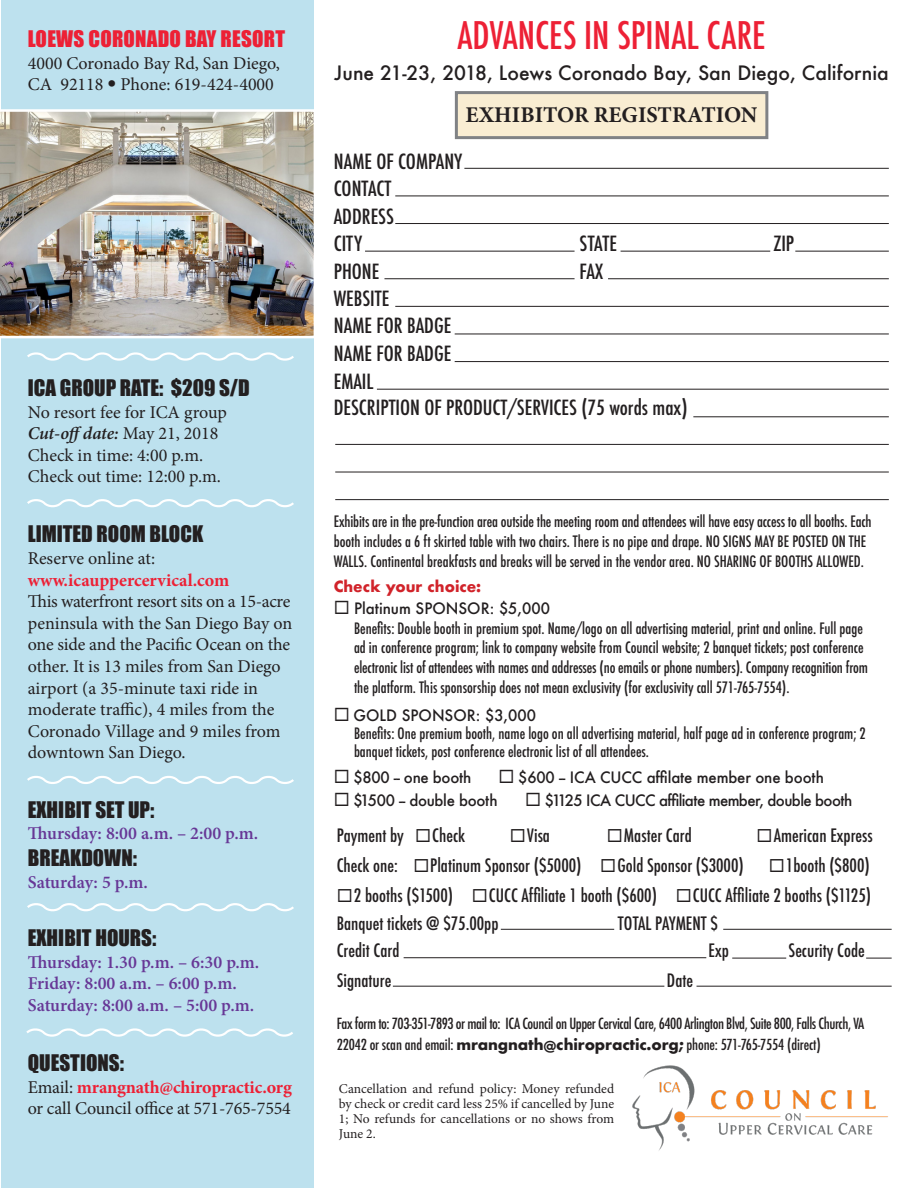
<style>
.page{position:relative;width:918px;height:1188px;background:#fff}
.page>*{position:absolute;margin:0;border:0;box-sizing:border-box;transform-origin:0 0}
.t1{font:500 condensed 37.05px "Futura";color:#ed2035}
.t2{font:700 22.5px "Minion Pro";color:#231f20}
.t3{font:21px "Impact";color:#231f20}
.t4{font:21px "Impact";letter-spacing:.01em;color:#ed2035}
.t5{font:500 condensed 20.4px "Futura";color:#231f20}
.t6{font:500 19.35px "Futura";color:#231f20}
.t7{font:18px "Minion Pro";letter-spacing:-.005em;color:#231f20}
.t8{font:500 condensed 18px "Futura";color:#231f20}
.t9{font:600 18px "Minion Pro";color:#673796}
.t10{font:700 18px "Minion Pro";letter-spacing:-.005em;color:#ed2035}
.t11{font:italic 600 18px "Minion Pro";letter-spacing:-.01em;color:#231f20}
.t12{font:500 condensed 15.3px/20px "Futura";color:#231f20}
.t13{font:500 15.3px "Futura";letter-spacing:-.01em;color:#231f20}
.t14{font:500 15.3px "Futura";letter-spacing:-.04em;color:#231f20}
.t15{font:500 condensed 15px "Futura";letter-spacing:-.03em;color:#231f20}
.t16{font:700 15px "Futura";color:#d1232a}
.t17{font:500 condensed 14.85px "Futura";letter-spacing:-.01em;color:#231f20}
.t18{font:13.5px/15px "Minion Pro";letter-spacing:-.005em;color:#231f20;text-align:justify}
.s1{font-family:"Interstate";font-weight:700}
.s2{font-weight:400;font-style:normal}
.s3{font-weight:400;color:#231f20}
.s4{font-weight:700;font-stretch:normal}
</style>
<div class="page">
<div style="left:455px;top:91px;width:313px;height:48px;background:#f9edd2;border:3px solid #808285"></div>
<hr style="left:464px;top:168px;width:425px;height:1px;background:#231f20">
<hr style="left:395px;top:196px;width:494px;height:1px;background:#231f20">
<hr style="left:395px;top:223px;width:494px;height:1px;background:#231f20">
<hr style="left:365px;top:251px;width:210px;height:1px;background:#231f20">
<hr style="left:621px;top:251px;width:149px;height:1px;background:#231f20">
<hr style="left:795px;top:251px;width:94px;height:1px;background:#231f20">
<hr style="left:384px;top:278px;width:191px;height:1px;background:#231f20">
<hr style="left:608px;top:278px;width:281px;height:1px;background:#231f20">
<hr style="left:395px;top:306px;width:494px;height:1px;background:#231f20">
<hr style="left:455px;top:334px;width:434px;height:1px;background:#231f20">
<hr style="left:455px;top:361px;width:434px;height:1px;background:#231f20">
<hr style="left:377px;top:389px;width:512px;height:1px;background:#231f20">
<hr style="left:693px;top:416px;width:196px;height:1px;background:#231f20">
<hr style="left:335px;top:444px;width:554px;height:1px;background:#231f20">
<hr style="left:335px;top:472px;width:554px;height:1px;background:#231f20">
<hr style="left:335px;top:499px;width:554px;height:1px;background:#231f20">
<hr style="left:501px;top:929px;width:113px;height:1px;background:#231f20">
<hr style="left:393px;top:986px;width:271px;height:1px;background:#231f20">
<hr style="left:697px;top:986px;width:195px;height:1px;background:#231f20">
<hr style="left:723px;top:929px;width:169px;height:1px;background:#231f20">
<svg style="left:866px;top:958px;width:26px;height:1px"></svg>
<hr style="left:732px;top:958px;width:54px;height:1px;background:#231f20">
<hr style="left:404px;top:957px;width:302px;height:1px;background:#231f20">
<img style="left:632px;top:1065px;width:256px;height:85px">
<div style="left:1px;top:0;width:313px;height:1188px;background:#bde1ee"></div>
<img style="left:0;top:109px;width:314px;height:229px">
<svg style="left:27px;top:352px;width:267px;height:9px"></svg>
<svg style="left:27px;top:903px;width:267px;height:9px"></svg>
<svg style="left:26px;top:1028px;width:267px;height:9px"></svg>
<svg style="left:27px;top:499px;width:267px;height:9px"></svg>
<svg style="left:27px;top:776px;width:267px;height:8px"></svg>
<p class="t4" style="left:28px;top:23px;width:259px">LOEWS CORONADO BAY RESORT</p>
<p class="t7" style="left:28px;top:51px;width:254px">4000 Coronado Bay Rd, San Diego,</p>
<p class="t7" style="left:28px;top:73px;width:248px">CA 92118 <span class="s1">•</span> Phone: 619-424-4000</p>
<p class="t3" style="left:28px;top:372px;width:224px">ICA GROUP RATE: $209 S/D</p>
<p class="t7" style="left:28px;top:400px;width:201px">No resort fee for ICA group</p>
<p class="t11" style="left:28px;top:421px;width:192px">Cut-off date: <span class="s2">May 21, 2018</span></p>
<p class="t7" style="left:28px;top:443px;width:177px">Check in time: 4:00 p.m.</p>
<p class="t7" style="left:28px;top:465px;width:195px">Check out time: 12:00 p.m.</p>
<p class="t3" style="left:28px;top:518px;width:177px">LIMITED ROOM BLOCK</p>
<p class="t7" style="left:28px;top:546px;width:129px">Reserve online at:</p>
<p class="t10" style="left:28px;top:567px;width:203px">www.icauppercervical.com</p>
<p class="t7" style="left:28px;top:589px;width:264px">This waterfront resort sits on a 15-acre</p>
<p class="t7" style="left:28px;top:611px;width:266px">peninsula with the San Diego Bay on</p>
<p class="t7" style="left:28px;top:633px;width:264px">one side and the Pacific Ocean on the</p>
<p class="t7" style="left:28px;top:654px;width:255px">other. It is 13 miles from San Diego</p>
<p class="t7" style="left:28px;top:676px;width:232px">airport (a 35-minute taxi ride in</p>
<p class="t7" style="left:28px;top:697px;width:248px">moderate traffic), 4 miles from the</p>
<p class="t7" style="left:28px;top:719px;width:254px">Coronado Village and 9 miles from</p>
<p class="t7" style="left:28px;top:741px;width:159px">downtown San Diego.</p>
<p class="t3" style="left:28px;top:793px;width:128px">EXHIBIT SET UP:</p>
<p class="t9" style="left:28px;top:821px;width:232px">Thursday: 8:00 a.m. – 2:00 p.m.</p>
<p class="t3" style="left:28px;top:842px;width:111px">BREAKD0WN:</p>
<p class="t9" style="left:28px;top:870px;width:122px">Saturday: 5 p.m.</p>
<p class="t3" style="left:28px;top:922px;width:130px">EXHIBIT HOURS:</p>
<p class="t9" style="left:28px;top:950px;width:233px">Thursday: 1.30 p.m. – 6:30 p.m.</p>
<p class="t9" style="left:28px;top:971px;width:211px">Friday: 8:00 a.m. – 6:00 p.m.</p>
<p class="t9" style="left:28px;top:993px;width:228px">Saturday: 8:00 a.m. – 5:00 p.m.</p>
<p class="t3" style="left:28px;top:1047px;width:98px">QUESTIONS:</p>
<p class="t10" style="left:28px;top:1074px;width:266px"><span class="s3">Email:</span> mrangnath@chiropractic.org</p>
<p class="t7" style="left:28px;top:1096px;width:265px">or call Council office at 571-765-7554</p>
<p class="t1" style="left:458px;top:12px;width:310px">ADVANCES IN SPINAL CARE</p>
<p class="t6" style="left:335px;top:59px;width:556px">June 21-23, 2018, Loews Coronado Bay, San Diego, California</p>
<p class="t2" style="left:466px;top:99px;width:294px">EXHIBITOR REGISTRATION</p>
<p class="t5" style="left:334px;top:148px;width:130px">NAME OF COMPANY</p>
<p class="t5" style="left:334px;top:176px;width:59px">CONTACT</p>
<p class="t5" style="left:334px;top:203px;width:62px">ADDRESS</p>
<p class="t5" style="left:334px;top:231px;width:30px">CITY</p>
<p class="t5" style="left:580px;top:231px;width:39px">STATE</p>
<p class="t5" style="left:773px;top:231px;width:22px">ZIP</p>
<p class="t5" style="left:334px;top:258px;width:47px">PHONE</p>
<p class="t5" style="left:579px;top:258px;width:25px">FAX</p>
<p class="t5" style="left:334px;top:285px;width:57px">WEBSITE</p>
<p class="t5" style="left:334px;top:313px;width:119px">NAME FOR BADGE</p>
<p class="t5" style="left:334px;top:340px;width:119px">NAME FOR BADGE</p>
<p class="t5" style="left:334px;top:369px;width:41px">EMAIL</p>
<p class="t5" style="left:334px;top:395px;width:355px">DESCRIPTION OF PRODUCT/SERVICES (75 words max)</p>
<p class="t12" style="left:334px;top:512px;width:539px">Exhibits are in the pre-function area outside the meeting room and attendees will have easy access to all booths. Each booth includes a 6 ft skirted table with two chairs. There is no pipe and drape. NO SIGNS MAY BE POSTED ON THE<br>WALLS. Continental breakfasts and breaks will be served in the vendor area. NO SHARING OF BOOTHS ALLOWED.</p>
<p class="t16" style="left:334px;top:575px;width:149px">Check your choice:</p>
<p class="t13" style="left:334px;top:598px;width:218px">◻ Platinum SPONSOR: $5,000</p>
<p class="t12" style="left:354px;top:618px;width:516px">Benefits: Double booth in premium spot. Name/logo on all advertising material, print and online. Full page ad in conference program; link to company website from Council website; 2 banquet tickets; post conference electronic list of attendees with names and addresses (no emails or phone numbers). Company recognition from</p>
<p class="t12" style="left:354px;top:678px;width:437px">the platform. This sponsorship does not mean exclusivity (for exclusivity call 571-765-7554).</p>
<p class="t13" style="left:334px;top:705px;width:204px">◻ GOLD SPONSOR: $3,000</p>
<p class="t12" style="left:354px;top:724px;width:513px;line-height:18.3px">Benefits: One premium booth, name logo on all advertising material, half page ad in conference program; 2 banquet tickets, post conference electronic list of all attendees.</p>
<p class="t13" style="left:334px;top:767px;width:139px">◻ $800 -- one booth</p>
<p class="t13" style="left:498px;top:767px;width:327px">◻ $600 -- ICA CUCC affilate member one booth</p>
<p class="t13" style="left:334px;top:789px;width:165px">◻ $1500 -- double booth</p>
<p class="t14" style="left:525px;top:789px;width:329px">◻ $1125 ICA CUCC affiliate member, double booth</p>
<p class="t8" style="left:337px;top:823px;width:130px">Payment by ◻ Check</p>
<p class="t8" style="left:510px;top:823px;width:42px">◻ Visa</p>
<p class="t8" style="left:607px;top:823px;width:87px">◻ Master Card</p>
<p class="t8" style="left:756px;top:823px;width:118px">◻ American Express</p>
<p class="t8" style="left:337px;top:853px;width:408px">Check one: ◻Platinum Sponsor ($5000) ◻ Gold Sponsor ($3000)</p>
<p class="t8" style="left:769px;top:853px;width:102px">◻ 1booth ($800)</p>
<p class="t8" style="left:337px;top:883px;width:536px">◻ 2 booths ($1500) ◻ CUCC Affiliate 1 booth ($600) ◻ CUCC Affiliate 2 booths ($1125)</p>
<p class="t8" style="left:337px;top:912px;width:163px">Banquet tickets @ $75.00pp</p>
<p class="t8" style="left:618px;top:912px;width:102px">TOTAL PAYMENT $</p>
<p class="t8" style="left:337px;top:939px;width:64px">Credit Card</p>
<p class="t8" style="left:709px;top:939px;width:22px">Exp</p>
<p class="t8" style="left:789px;top:939px;width:78px">Security Code</p>
<p class="t8" style="left:337px;top:969px;width:56px">Signature</p>
<p class="t8" style="left:667px;top:969px;width:28px">Date</p>
<p class="t15" style="left:337px;top:1014px;width:529px">Fax form to: 703-351-7893 or mail to: ICA Council on Upper Cervical Care, 6400 Arlington Blvd, Suite 800, Falls Church, VA</p>
<p class="t17" style="left:337px;top:1035px;width:486px">22042 or scan and email: <span class="s4">mrangnath@chiropractic.org;</span> phone: 571-765-7554 (direct)</p>
<p class="t18" style="left:339px;top:1081px;width:277px">Cancellation and refund policy: Money refunded by check or credit card less 25% if cancelled by June 1; No refunds for cancellations or no shows from June 2.</p>
</div>
